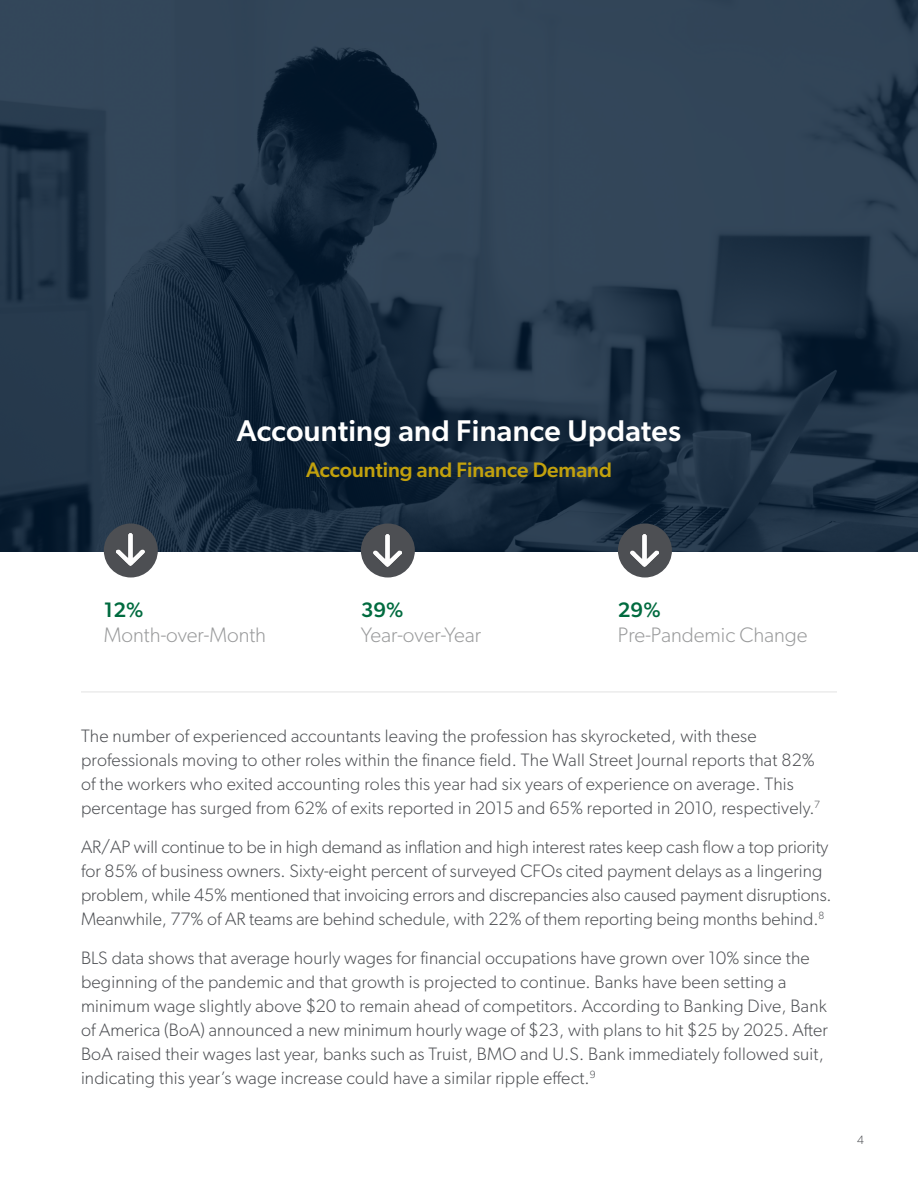
<style>
.page{position:relative;width:918px;height:1188px;background:#fff}
.page>*{position:absolute;margin:0;border:0;box-sizing:border-box;transform-origin:0 0}
.t1{font:500 30px "Gibson";letter-spacing:.01em;color:#fff}
.t2{font:300 21px "Gibson";color:#9a9b9c}
.t3{font:500 21px "Gibson";color:#c2a10d}
.t4{font:500 21px "Gibson";color:#006b3f}
.Body{font:300 18px/24px "Gibson";letter-spacing:.01em;color:#4d4f53}
.t5{font:300 12px "Gibson";color:#4d4f53}
</style>
<div class="page">
<svg style="left:0;top:0;width:918px;height:551px;background:#233649"></svg>
<div style="left:104px;top:524px;width:54px;height:54px;background:#4d4f53;border-radius:50%"></div>
<img style="left:117px;top:533px;width:28px;height:33px">
<div style="left:361px;top:523px;width:54px;height:54px;background:#4d4f53;border-radius:50%"></div>
<img style="left:374px;top:534px;width:28px;height:33px">
<div style="left:618px;top:523px;width:54px;height:54px;background:#4d4f53;border-radius:50%"></div>
<img style="left:631px;top:534px;width:28px;height:33px">
<hr style="left:81px;top:691px;width:756px;height:2px;background:#ececec">
<h1 class="t1" style="left:237px;top:413px;width:446px">Accounting and Finance Updates</h1>
<h2 class="t3" style="left:306px;top:457px;width:307px">Accounting and Finance Demand</h2>
<p class="t4" style="left:104px;top:597px;width:41px">12%</p>
<p class="t2" style="left:104px;top:622px;width:164px">Month-over-Month</p>
<p class="t4" style="left:361px;top:597px;width:44px">39%</p>
<p class="t2" style="left:361px;top:622px;width:122px">Year-over-Year</p>
<p class="t4" style="left:618px;top:597px;width:44px">29%</p>
<p class="t2" style="left:618px;top:622px;width:191px">Pre-Pandemic Change</p>
<p class="Body" style="left:81px;top:723px;width:741px">The number of experienced accountants leaving the profession has skyrocketed, with these professionals moving to other roles within the finance field. The Wall Street Journal reports that 82% of the workers who exited accounting roles this year had six years of experience on average. This percentage has surged from 62% of exits reported in 2015 and 65% reported in 2010, respectively.<sup>7</sup></p>
<p class="Body" style="left:81px;top:834px;width:752px">AR/AP will continue to be in high demand as inflation and high interest rates keep cash flow a top priority for 85% of business owners. Sixty-eight percent of surveyed CFOs cited payment delays as a lingering problem, while 45% mentioned that invoicing errors and discrepancies also caused payment disruptions.<br>Meanwhile, 77% of AR teams are behind schedule, with 22% of them reporting being months behind.<sup>8</sup></p>
<p class="Body" style="left:81px;top:945px;width:748px">BLS data shows that average hourly wages for financial occupations have grown over 10% since the beginning of the pandemic and that growth is projected to continue. Banks have been setting a minimum wage slightly above $20 to remain ahead of competitors. According to Banking Dive, Bank of America (BoA) announced a new minimum hourly wage of $23, with plans to hit $25 by 2025. After BoA raised their wages last year, banks such as Truist, BMO and U.S. Bank immediately followed suit, indicating this year’s wage increase could have a similar ripple effect.<sup>9</sup></p>
<p class="t5" style="left:857px;top:1132px;width:8px">4</p>
</div>
